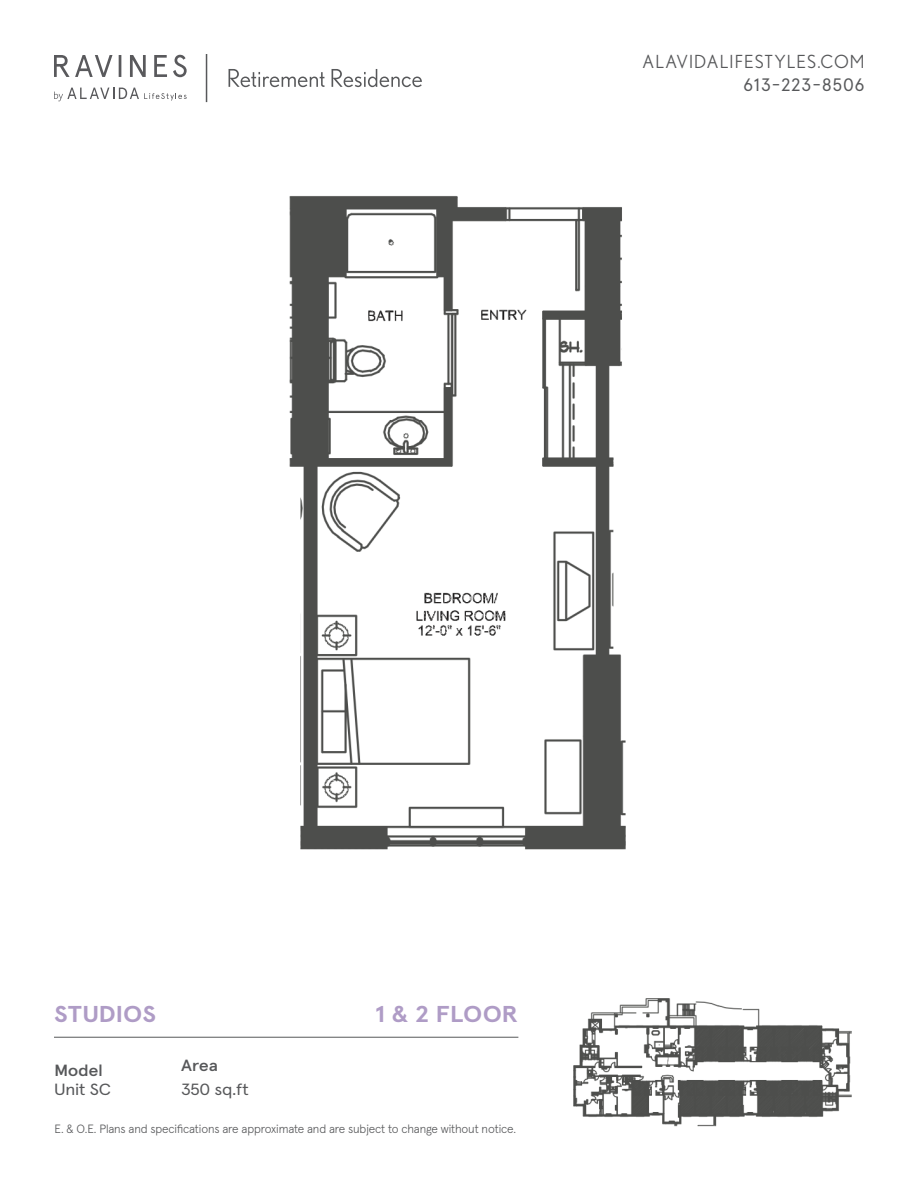
<style>
.page{position:relative;width:918px;height:1188px;background:#fff}
.page>*{position:absolute;margin:0;border:0;box-sizing:border-box;transform-origin:0 0}
.Suite_type___floor{font:700 22.95px "Apercu";color:#af9cc6;scale:1.11 1}
.t1{font:18px "Nobel";letter-spacing:.06em;color:#57585a}
.t2{font:18px "Apercu Pro";letter-spacing:.06em;color:#57585a}
.Info-body{font:16.2px "Apercu Pro";letter-spacing:-.01em;color:#57585a;scale:1.11 1}
.Info-Heading{font:500 16.2px "Apercu Pro";letter-spacing:-.02em;color:#57585a;scale:1.11 1}
.t3{font:300 12px "Apercu Pro";letter-spacing:-.01em;color:#57585a}
</style>
<div class="page">
<svg style="left:54px;top:55px;width:133px;height:22px"></svg>
<svg style="left:54px;top:88px;width:133px;height:13px"></svg>
<svg style="left:229px;top:69px;width:96px;height:18px"></svg>
<svg style="left:332px;top:69px;width:90px;height:18px"></svg>
<hr style="left:206px;top:54px;width:1px;height:48px;background:#57585a">
<hr style="left:54px;top:1037px;width:464px;height:1px;background:#57585a">
<img style="left:573px;top:998px;width:278px;height:129px">
<img style="left:289px;top:196px;width:337px;height:654px">
<h2 class="t1" style="left:642px;top:52px;width:224px">ALAVIDALIFESTYLES.COM</h2>
<h2 class="t2" style="left:744px;top:74px;width:123px">613-223-8506</h2>
<p class="Suite_type___floor" style="left:54px;top:1000px;width:93px">STUDIOS</p>
<p class="Suite_type___floor" style="left:375px;top:1000px;width:131px">1 &amp; 2 FLOOR</p>
<p class="Info-Heading" style="left:181px;top:1053px;width:35px">Area</p>
<p class="Info-body" style="left:181px;top:1080px;width:62px">350 sq.ft</p>
<p class="Info-Heading" style="left:54px;top:1058px;width:46px">Model</p>
<p class="Info-body" style="left:54px;top:1080px;width:53px">Unit SC</p>
<p class="t3" style="left:55px;top:1121px;width:463px">E. &amp; O.E. Plans and specifications are approximate and are subject to change without notice.</p>
</div>
